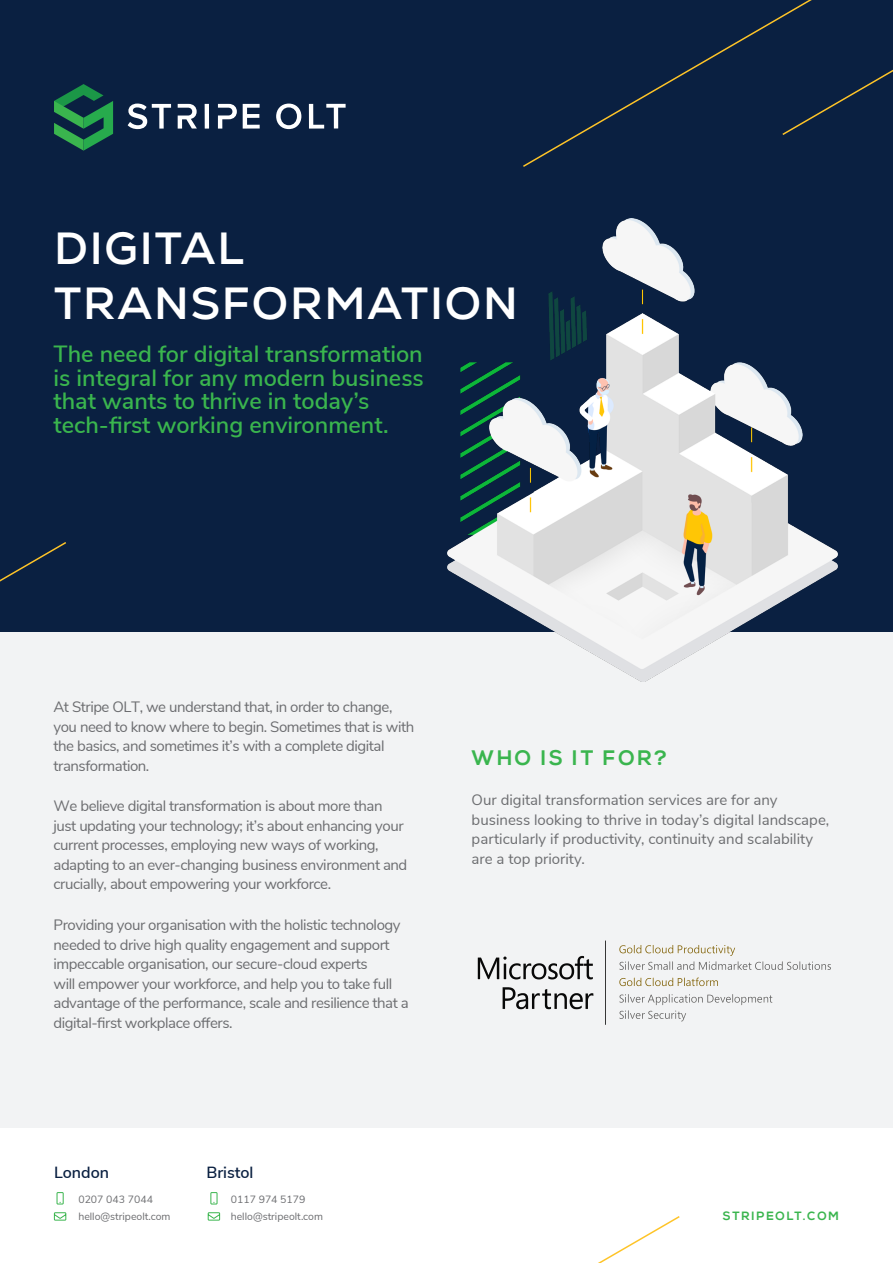
<style>
.page{position:relative;width:893px;height:1263px;background:#fff}
.page>*{position:absolute;margin:0;border:0;box-sizing:border-box;transform-origin:0 0}
.t1{font:700 45px/54.8px "Nexa";letter-spacing:.04em;color:#fff}
.t2{font:600 23.4px/23.4px "Nunito Sans";color:#3ab54e}
.t3{font:700 21px "Nexa";letter-spacing:.13em;color:#3ab54e}
.t4{font:600 16.2px "Nunito Sans";color:#0a2041}
.t5{font:15px/19.5px "Nunito Sans";letter-spacing:-.03em;color:#6c6d70}
.t6{font:15px/19.5px "Nunito Sans";color:#6c6d70}
.t7{font:700 12px "Nexa";letter-spacing:.15em;color:#3ab54e}
.t8{font:10.5px "Nunito Sans";color:#6c6d70}
</style>
<div class="page">
<div style="left:0;top:632px;width:893px;height:496px;background:#f2f3f4"></div>
<div style="left:0;top:0;width:893px;height:631px;background:#0a2041"></div>
<svg style="left:0;top:542px;width:68px;height:90px"></svg>
<svg style="left:523px;top:16px;width:258px;height:151px"></svg>
<svg style="left:781px;top:0;width:112px;height:135px"></svg>
<div style="left:57px;top:1192px;width:7px;height:12px;border:1px solid #3ab54e"></div>
<svg style="left:207px;top:1212px;width:473px;height:51px"></svg>
<svg style="left:53px;top:1212px;width:14px;height:9px"></svg>
<div style="left:211px;top:1192px;width:6px;height:12px;border:1px solid #3ab54e"></div>
<img style="left:477px;top:940px;width:354px;height:85px">
<svg style="left:54px;top:84px;width:59px;height:67px"></svg>
<svg style="left:276px;top:104px;width:25px;height:25px"></svg>
<svg style="left:309px;top:104px;width:37px;height:25px"></svg>
<svg style="left:128px;top:104px;width:43px;height:25px"></svg>
<hr style="left:205px;top:104px;width:4px;height:25px;background:#fff">
<svg style="left:243px;top:104px;width:17px;height:25px"></svg>
<svg style="left:178px;top:104px;width:19px;height:25px"></svg>
<svg style="left:218px;top:104px;width:19px;height:25px"></svg>
<img style="left:447px;top:219px;width:390px;height:462px">
<p class="t1" style="left:54px;top:221px;width:465px">DIGITAL<br>TRANSFORMATION</p>
<p class="t2" style="left:54px;top:341px;width:372px">The need for digital transformation is integral for any modern business that wants to thrive in today’s tech-first working environment.</p>
<p class="t5" style="left:54px;top:696px;width:362px">At Stripe OLT, we understand that, in order to change, you need to know where to begin. Sometimes that is with the basics, and sometimes it’s with a complete digital transformation.</p>
<p class="t5" style="left:54px;top:795px;width:355px">We believe digital transformation is about more than just updating your technology; it’s about enhancing your current processes, employing new ways of working, adapting to an ever-changing business environment and crucially, about empowering your workforce.</p>
<p class="t5" style="left:54px;top:914px;width:357px">Providing your organisation with the holistic technology needed to drive high quality engagement and support impeccable organisation, our secure-cloud experts<br>will empower your workforce, and help you to take full advantage of the performance, scale and resilience that a digital-first workplace offers.</p>
<p class="t4" style="left:54px;top:1160px;width:57px">London</p>
<p class="t8" style="left:78px;top:1191px;width:76px">0207 043 7044</p>
<p class="t8" style="left:78px;top:1209px;width:94px">hello@stripeolt.com</p>
<p class="t4" style="left:206px;top:1160px;width:49px">Bristol</p>
<p class="t8" style="left:231px;top:1191px;width:76px">0117 974 5179</p>
<p class="t8" style="left:231px;top:1209px;width:94px">hello@stripeolt.com</p>
<p class="t3" style="left:472px;top:745px;width:197px">WHO IS IT FOR?</p>
<p class="t6" style="left:472px;top:789px;width:359px">Our digital transformation services are for any business looking to thrive in today’s digital landscape, particularly if productivity, continuity and scalability are a top priority.</p>
<p class="t7" style="left:723px;top:1209px;width:118px">STRIPEOLT.COM</p>
</div>
